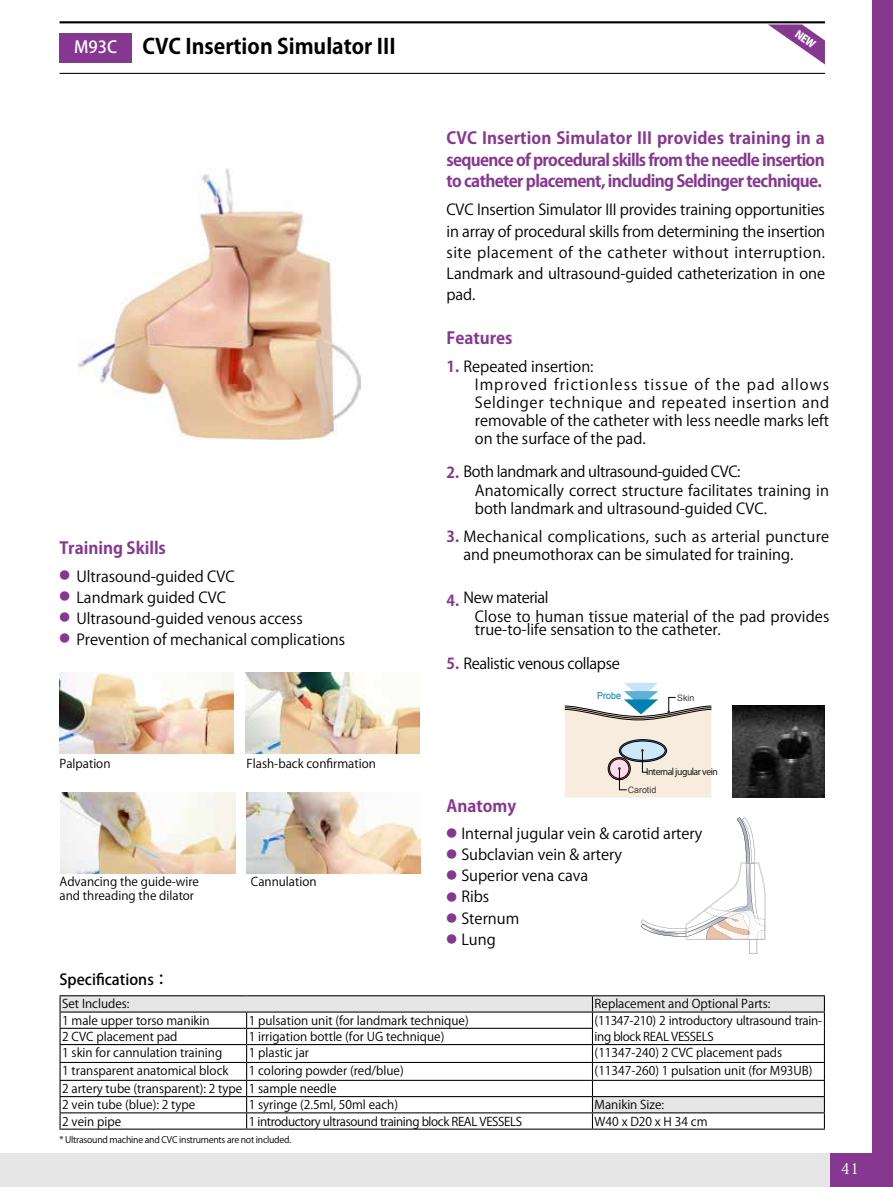
<style>
.page{position:relative;width:893px;height:1187px;background:#fff}
.page>*{position:absolute;margin:0;border:0;box-sizing:border-box;transform-origin:0 0}
.t1{font:700 21px "Koz Go Pro";color:#000}
.t2{font:700 16.5px/21.3px "Koz Go Pr 6 N";letter-spacing:-.04em;color:#863890;text-align:justify}
.t3{font:700 16.5px "Koz Go Pr 6 N";color:#863890}
.t4{font:500 16.5px "Koz Go Pr 6 N";color:#fff}
.t5{font:15px/21.3px "Koz Go Pro";color:#000}
.t6{font:15px/18px "Koz Go Pro";letter-spacing:.02em;color:#000}
.t7{font:15px "Koz Go Pro";letter-spacing:-.025em;color:#000}
.t8{font:500 15px "Koz Go Pr 6 N";color:#000}
.t9{font:15px "Koz Min Pro";color:#fff}
.t10{font:700 15px "Koz Go Pr 6 N";color:#863890}
.t11{font:12px/16.2px "Koz Go Pr 6 N";color:#000}
.t12{font:12px "Koz Go Pro";color:#000}
.t13{font:12px "Koz Go Pr 6 N";letter-spacing:-.03em;color:#000}
.t14{font:12px "Koz Go Pr 6 N";letter-spacing:-.025em;color:#000}
.t15{font:700 10.5px/21.3px "Koz Go Pr 6 N";color:#863890;text-align:justify}
.t16{font:9.6px "Arial";color:#0081b2;scale:.93 1}
.t17{font:9px "Koz Go Pr 6 N";letter-spacing:-.025em;color:#000}
.t18{font:9px "Koz Go Pro";letter-spacing:-.05em;color:#000}
.t19{font:8.85px "Arial";color:#3e3a39}
.s1{font-family:"Koz Go Pr 6 N";font-weight:700;color:#863890}
</style>
<div class="page">
<div style="left:0;top:1152px;width:843px;height:34px;background:#e6e6e6"></div>
<div style="left:872px;top:0;width:21px;height:1186px;background:#863890"></div>
<div style="left:830px;top:1152px;width:43px;height:34px;background:#863890"></div>
<hr style="left:60px;top:21px;width:765px;height:2px;background:#000">
<hr style="left:60px;top:73px;width:765px;height:1px;background:#000">
<div style="left:60px;top:33px;width:72px;height:30px;background:#863890"></div>
<svg style="left:60px;top:995px;width:765px;height:133px"></svg>
<hr style="left:60px;top:1128px;width:187px;height:1px;background:#000">
<hr style="left:247px;top:1128px;width:345px;height:1px;background:#000">
<hr style="left:592px;top:1128px;width:233px;height:1px;background:#000">
<img style="left:78px;top:168px;width:282px;height:271px">
<svg style="left:641px;top:817px;width:124px;height:137px"></svg>
<svg style="left:564px;top:683px;width:148px;height:114px"></svg>
<img style="left:733px;top:705px;width:92px;height:93px">
<img style="left:61px;top:792px;width:174px;height:81px">
<img style="left:60px;top:673px;width:174px;height:80px">
<img style="left:247px;top:792px;width:174px;height:81px">
<img style="left:245px;top:673px;width:175px;height:80px">
<svg style="left:768px;top:24px;width:57px;height:40px"></svg>
<p class="t4" style="left:74px;top:37px;width:44px">M93C</p>
<h1 class="t1" style="left:142px;top:32px;width:255px">CVC Insertion Simulator III</h1>
<p class="t3" style="left:60px;top:538px;width:108px">Training Skills</p>
<p class="t15" style="left:60px;top:564px;width:12px">● ● ● ●</p>
<p class="t5" style="left:76px;top:565px;width:270px">Ultrasound-guided CVC<br>Landmark guided CVC<br>Ultrasound-guided venous access<br>Prevention of mechanical complications</p>
<p class="t2" style="left:446px;top:128px;width:380px">CVC Insertion Simulator III provides training in a sequence of procedural skills from the needle insertion to catheter placement, including Seldinger technique.</p>
<p class="t5" style="left:446px;top:199px;width:380px;text-align:justify">CVC Insertion Simulator III provides training opportunities in array of procedural skills from determining the insertion site placement of the catheter without interruption.<br>Landmark and ultrasound-guided catheterization in one pad.</p>
<p class="t3" style="left:446px;top:329px;width:68px">Features</p>
<p class="t5" style="left:446px;top:356px;width:149px"><span class="s1">1.</span> Repeated insertion:</p>
<p class="t5" style="left:475px;top:376px;width:356px;line-height:18px;text-align:justify">Improved frictionless tissue of the pad allows Seldinger technique and repeated insertion and removable of the catheter with less needle marks left on the surface of the pad.</p>
<p class="t5" style="left:475px;top:481px;width:356px;line-height:18.1px">Anatomically correct structure facilitates training in both landmark and ultrasound-guided CVC.</p>
<p class="t7" style="left:446px;top:462px;width:296px"><span class="s1">2.</span> Both landmark and ultrasound-guided CVC:</p>
<p class="t6" style="left:463px;top:528px;width:367px;text-indent:-17px"><span class="s1">3.</span> Mechanical complications, such as arterial puncture and pneumothorax can be simulated for training.</p>
<p class="t7" style="left:463px;top:588px;width:87px">New material</p>
<p class="t10" style="left:446px;top:591px;width:14px">4.</p>
<p class="t5" style="left:475px;top:609px;width:356px;line-height:13.8px">Close to human tissue material of the pad provides true-to-life sensation to the catheter.</p>
<p class="t7" style="left:446px;top:653px;width:175px"><span class="s1">5.</span> Realistic venous collapse</p>
<p class="t16" style="left:597px;top:689px;width:27px">Probe</p>
<p class="t19" style="left:677px;top:691px;width:19px">Skin</p>
<p class="t12" style="left:60px;top:755px;width:53px">Palpation</p>
<p class="t12" style="left:247px;top:755px;width:131px">Flash-back confirmation</p>
<p class="t12" style="left:60px;top:874px;width:141px">Advancing the guide-wire</p>
<p class="t12" style="left:251px;top:874px;width:67px">Cannulation</p>
<p class="t12" style="left:60px;top:887px;width:136px">and threading the dilator</p>
<p class="t18" style="left:646px;top:765px;width:73px">Internal jugular vein</p>
<p class="t3" style="left:446px;top:796px;width:71px">Anatomy</p>
<p class="t19" style="left:628px;top:783px;width:30px">Carotid</p>
<p class="t5" style="left:461px;top:822px;width:242px">Internal jugular vein &amp; carotid artery<br>Subclavian vein &amp; artery<br>Superior vena cava<br>Ribs<br>Sternum<br>Lung</p>
<p class="t15" style="left:446px;top:822px;width:12px">● ● ● ● ● ●</p>
<p class="t8" style="left:60px;top:970px;width:111px">Specifications：</p>
<p class="t11" style="left:62px;top:996px;width:69px">Set Includes:</p>
<p class="t11" style="left:595px;top:996px;width:177px">Replacement and Optional Parts:</p>
<p class="t11" style="left:62px;top:1012px;width:149px">1 male upper torso manikin</p>
<p class="t11" style="left:249px;top:1012px;width:221px">1 pulsation unit (for landmark technique)</p>
<p class="t14" style="left:595px;top:1013px;width:229px">(11347-210) 2 introductory ultrasound train-</p>
<p class="t11" style="left:62px;top:1028px;width:117px">2 CVC placement pad</p>
<p class="t11" style="left:249px;top:1028px;width:197px">1 irrigation bottle (for UG technique)</p>
<p class="t13" style="left:595px;top:1029px;width:121px">ing block REAL VESSELS</p>
<p class="t11" style="left:62px;top:1044px;width:162px">1 skin for cannulation training</p>
<p class="t11" style="left:249px;top:1044px;width:62px">1 plastic jar</p>
<p class="t11" style="left:595px;top:1044px;width:189px">(11347-240) 2 CVC placement pads</p>
<p class="t11" style="left:62px;top:1062px;width:168px">1 transparent anatomical block</p>
<p class="t11" style="left:249px;top:1062px;width:157px">1 coloring powder (red/blue)</p>
<p class="t11" style="left:595px;top:1062px;width:219px">(11347-260) 1 pulsation unit (for M93UB)</p>
<p class="t11" style="left:62px;top:1080px;width:276px">2 artery tube (transparent): 2 type 1 sample needle<br>2 vein tube (blue): 2 type</p>
<p class="t11" style="left:249px;top:1096px;width:151px">1 syringe (2.5ml, 50ml each)</p>
<p class="t11" style="left:595px;top:1096px;width:71px">Manikin Size:</p>
<p class="t11" style="left:62px;top:1113px;width:61px">2 vein pipe</p>
<p class="t13" style="left:249px;top:1114px;width:275px">1 introductory ultrasound training block REAL VESSELS</p>
<p class="t11" style="left:595px;top:1113px;width:114px">W40 x D20 x H 34 cm</p>
<p class="t17" style="left:60px;top:1134px;width:233px">* Ultrasound machine and CVC instruments are not included.</p>
<p class="t9" style="left:841px;top:1157px;width:20px">41</p>
</div>
